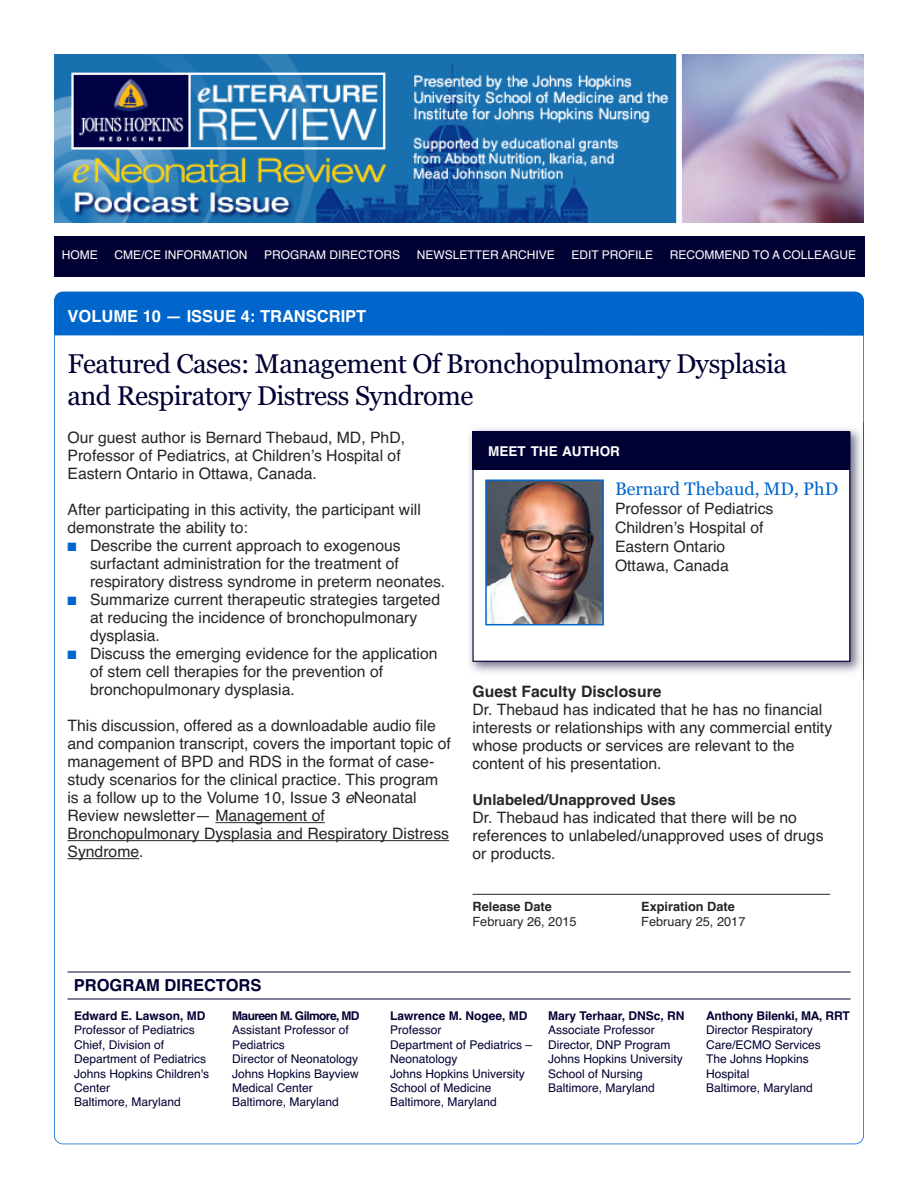
<style>
.page{position:relative;width:918px;height:1188px;background:#fff}
.page>*{position:absolute;margin:0;border:0;box-sizing:border-box;transform-origin:0 0}
.t1{font:27px/32.4px "Georgia";letter-spacing:-.02em;color:#003}
.t2{font:18px "Georgia";color:#06c}
.t3{font:700 16.5px "Helvetica";color:#fff}
.t4{font:700 16.5px "Helvetica";color:#003}
.t5{font:15.75px/18px "Helvetica";color:#272627}
.t6{font:700 15.75px "Helvetica";color:#272627}
.t7{font:700 15px "Helvetica";color:#272627}
.t8{font:700 13.5px "Helvetica";color:#fff}
.t9{font:12.75px "Helvetica";color:#272627}
.t10{font:700 12.75px "Helvetica";color:#272627}
.t11{font:12px/14.4px "Helvetica";color:#003}
.t12{font:12px "Helvetica";color:#fff}
.t13{font:700 12px "Helvetica";color:#003}
.t14{font:700 12px "Helvetica";letter-spacing:-.05em;color:#003}
.s1{color:#06c}
.s2{font-style:italic}
</style>
<div class="page">
<img style="left:55px;top:54px;width:809px;height:169px">
<div style="left:54px;top:292px;width:810px;height:44px;background:#06c"></div>
<hr style="left:215px;top:822px;width:110px;height:1px;background:#272627">
<hr style="left:68px;top:840px;width:381px;height:1px;background:#272627">
<hr style="left:68px;top:858px;width:71px;height:1px;background:#272627">
<img style="left:469px;top:428px;width:393px;height:245px">
<img style="left:863px;top:423px;width:1px;height:256px">
<div style="left:474px;top:433px;width:375px;height:228px;background:#fff"></div>
<div style="left:472px;top:432px;width:378px;height:38px;background:#003"></div>
<img style="left:488px;top:483px;width:113px;height:139px">
<div style="left:485px;top:480px;width:119px;height:145px;border:2px solid #06c"></div>
<hr style="left:68px;top:972px;width:782px;height:1px;background:#003">
<hr style="left:68px;top:999px;width:782px;height:1px;background:#003">
<div style="left:54px;top:236px;width:810px;height:41px;background:#003"></div>
<hr style="left:473px;top:894px;width:357px;height:1px;background:#272627">
<p class="t12" style="left:62px;top:248px;width:37px">HOME</p>
<p class="t12" style="left:114px;top:248px;width:135px">CME/CE INFORMATION</p>
<p class="t12" style="left:264px;top:248px;width:137px">PROGRAM DIRECTORS</p>
<p class="t12" style="left:417px;top:248px;width:140px">NEWSLETTER ARCHIVE</p>
<p class="t12" style="left:571px;top:248px;width:83px">EDIT PROFILE</p>
<p class="t12" style="left:670px;top:248px;width:188px">RECOMMEND TO A COLLEAGUE</p>
<p class="t3" style="left:68px;top:307px;width:300px">VOLUME 10 — ISSUE 4: TRANSCRIPT</p>
<h1 class="t1" style="left:68px;top:347px;width:721px">Featured Cases: Management Of Bronchopulmonary Dysplasia and Respiratory Distress Syndrome</h1>
<p class="t5" style="left:68px;top:429px;width:339px">Our guest author is Bernard Thebaud, MD, PhD,<br>Professor of Pediatrics, at Children’s Hospital of<br>Eastern Ontario in Ottawa, Canada.</p>
<p class="t5" style="left:68px;top:501px;width:355px">After participating in this activity, the participant will demonstrate the ability to:</p>
<p class="t5" style="left:90px;top:537px;width:357px;text-indent:-22px"><span class="s1">■</span> Describe the current approach to exogenous surfactant administration for the treatment of respiratory distress syndrome in preterm neonates.</p>
<p class="t5" style="left:90px;top:591px;width:352px;text-indent:-22px"><span class="s1">■</span> Summarize current therapeutic strategies targeted at reducing the incidence of bronchopulmonary dysplasia.</p>
<p class="t5" style="left:90px;top:645px;width:349px;text-indent:-22px"><span class="s1">■</span> Discuss the emerging evidence for the application of stem cell therapies for the prevention of bronchopulmonary dysplasia.</p>
<p class="t5" style="left:67px;top:717px;width:385px">This discussion, offered as a downloadable audio file and companion transcript, covers the important topic of management of BPD and RDS in the format of case&shy;study scenarios for the clinical practice. This program is a follow up to the Volume 10, Issue 3 <span class="s2">e</span>Neonatal Review newsletter— Management of Bronchopulmonary Dysplasia and Respiratory Distress Syndrome.</p>
<p class="t8" style="left:488px;top:443px;width:133px">MEET THE AUTHOR</p>
<p class="t2" style="left:615px;top:478px;width:225px">Bernard Thebaud, MD, PhD</p>
<p class="t5" style="left:615px;top:500px;width:160px;line-height:18.9px">Professor of Pediatrics<br>Children’s Hospital of<br>Eastern Ontario<br>Ottawa, Canada</p>
<p class="t6" style="left:472px;top:682px;width:191px">Guest Faculty Disclosure</p>
<p class="t5" style="left:472px;top:700px;width:361px">Dr. Thebaud has indicated that he has no financial interests or relationships with any commercial entity whose products or services are relevant to the content of his presentation.</p>
<p class="t7" style="left:472px;top:791px;width:205px">Unlabeled/Unapproved Uses</p>
<p class="t5" style="left:472px;top:808px;width:353px">Dr. Thebaud has indicated that there will be no references to unlabeled/unapproved uses of drugs or products.</p>
<p class="t4" style="left:74px;top:975px;width:189px">PROGRAM DIRECTORS</p>
<p class="t13" style="left:74px;top:1009px;width:133px">Edward E. Lawson, MD</p>
<p class="t11" style="left:74px;top:1023px;width:136px">Professor of Pediatrics<br>Chief, Division of<br>Department of Pediatrics<br>Johns Hopkins Children's<br>Center<br>Baltimore, Maryland</p>
<p class="t14" style="left:232px;top:1009px;width:129px">Maureen M. Gilmore, MD</p>
<p class="t11" style="left:232px;top:1023px;width:128px">Assistant Professor of<br>Pediatrics<br>Director of Neonatology<br>Johns Hopkins Bayview<br>Medical Center<br>Baltimore, Maryland</p>
<p class="t10" style="left:472px;top:899px;width:81px">Release Date</p>
<p class="t9" style="left:472px;top:914px;width:106px">February 26, 2015</p>
<p class="t10" style="left:641px;top:899px;width:95px">Expiration Date</p>
<p class="t9" style="left:641px;top:914px;width:106px">February 25, 2017</p>
<p class="t13" style="left:390px;top:1009px;width:139px">Lawrence M. Nogee, MD</p>
<p class="t11" style="left:390px;top:1023px;width:144px">Professor<br>Department of Pediatrics –<br>Neonatology<br>Johns Hopkins University<br>School of Medicine<br>Baltimore, Maryland</p>
<p class="t13" style="left:548px;top:1009px;width:138px">Mary Terhaar, DNSc, RN</p>
<p class="t11" style="left:548px;top:1023px;width:136px">Associate Professor<br>Director, DNP Program<br>Johns Hopkins University<br>School of Nursing<br>Baltimore, Maryland</p>
<p class="t13" style="left:706px;top:1009px;width:145px">Anthony Bilenki, MA, RRT</p>
<p class="t11" style="left:706px;top:1023px;width:116px">Director Respiratory<br>Care/ECMO Services<br>The Johns Hopkins<br>Hospital<br>Baltimore, Maryland</p>
</div>
